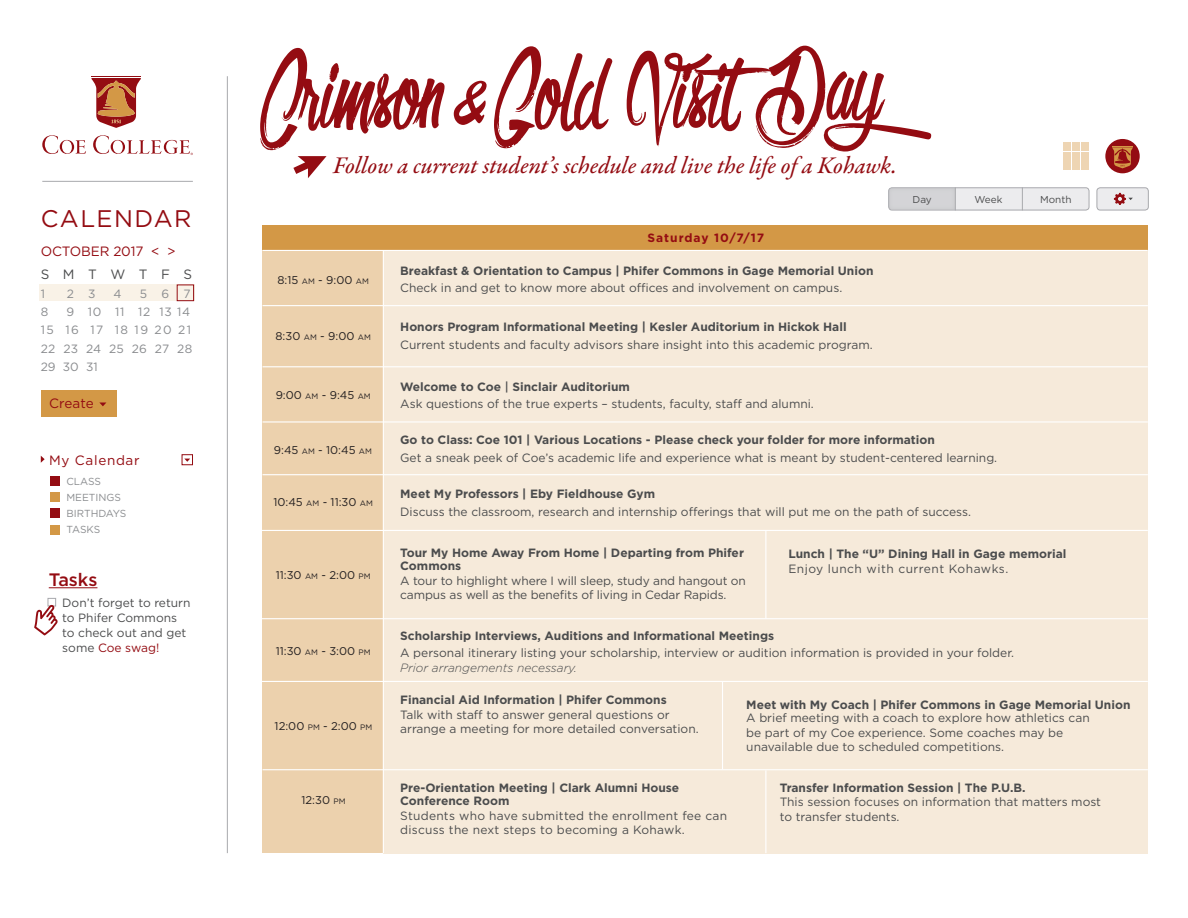
<style>
.page{position:relative;width:1188px;height:918px;background:#fff}
.page>*{position:absolute;margin:0;border:0;box-sizing:border-box;transform-origin:0 0}
.t1{font:139.5px "Olympic Branding";color:#940c12}
.t2{font:24.15px "Garamond Premr Pro Med It";letter-spacing:-.005em;color:#940c12}
.t3{font:24px "Gotham";letter-spacing:.06em;color:#940c12}
.t4{font:500 18px "Gotham";color:#940c12}
.t5{font:13.5px "Gotham";color:#940c12}
.t6{font:13.5px "Gotham";letter-spacing:.05em;color:#940c12}
.t7{font:13.5px "Gotham";color:#4b4c4d}
.t8{font:12px/14.4px "Gotham";color:#4b4c4d}
.t9{font:700 12px/13.5px "Gotham";color:#4b4c4d}
.t10{font:12px/14.4px "Gotham";letter-spacing:.02em;color:#4b4c4d}
.t11{font:12px "Gotham";letter-spacing:.04em;color:#4b4c4d}
.t12{font:12px "Gotham";letter-spacing:.06em;color:#8a8c8f}
.t13{font:700 12px "Gotham";letter-spacing:.08em;color:#940c12}
.t14{font:12px "Gotham";letter-spacing:.12em;color:#8a8c8f}
.t15{font:12px "Gotham";letter-spacing:.02em;color:#8a8c8f}
.t16{font:11.25px "Gotham";color:#231f20}
.t17{font:10.2px "Gotham";color:#8a8c8f}
.t18{font:10.05px "Gotham";color:#4b4c4d}
.s1{color:#940c12}
.s2{font-family:"Brush Script";font-size:67.5px}
.s3{font-size:7.8px}
.s4{font-weight:700}
.s5{font-weight:500}
.s6{font-weight:300;font-style:italic}
</style>
<div class="page">
<div style="left:384px;top:250px;width:764px;height:603px;background:#f6eada"></div>
<div style="left:263px;top:225px;width:885px;height:25px;background:#d39846"></div>
<hr style="left:227px;top:76px;width:1px;height:777px;background:#a8a9ad">
<svg style="left:42px;top:135px;width:44px;height:19px"></svg>
<hr style="left:91px;top:76px;width:50px;height:1px;background:#940c12">
<svg style="left:91px;top:78px;width:50px;height:50px"></svg>
<svg style="left:93px;top:135px;width:100px;height:20px"></svg>
<hr style="left:42px;top:181px;width:151px;height:1px;background:#a8a9ad">
<div style="left:263px;top:250px;width:120px;height:603px;background:#ecd1ad"></div>
<svg style="left:293px;top:156px;width:34px;height:22px"></svg>
<hr style="left:263px;top:305px;width:885px;height:1px;background:#fff">
<hr style="left:263px;top:366px;width:885px;height:1px;background:#fff">
<hr style="left:263px;top:250px;width:885px;height:1px;background:#fff">
<hr style="left:263px;top:421px;width:885px;height:2px;background:#fff">
<hr style="left:263px;top:474px;width:885px;height:1px;background:#fff">
<hr style="left:261px;top:530px;width:887px;height:1px;background:#fff">
<hr style="left:261px;top:681px;width:887px;height:1px;background:#fff">
<hr style="left:261px;top:618px;width:887px;height:1px;background:#fff">
<hr style="left:765px;top:530px;width:1px;height:89px;background:#fff">
<hr style="left:765px;top:770px;width:1px;height:83px;background:#fff">
<hr style="left:722px;top:681px;width:1px;height:88px;background:#fff">
<div style="left:889px;top:188px;width:200px;height:22px;background:#ececee;border-radius:3px"></div>
<div style="left:888px;top:187px;width:201px;height:23px;border:1px solid #a8a9ad;border-radius:3px"></div>
<div style="left:1097px;top:188px;width:51px;height:22px;background:#ececee;border-radius:3px"></div>
<div style="left:1097px;top:187px;width:52px;height:23px;border:1px solid #a8a9ad;border-radius:3px"></div>
<svg style="left:889px;top:187px;width:67px;height:23px;background:#cfd0d3"></svg>
<svg style="left:1022px;top:187px;width:1px;height:23px"></svg>
<svg style="left:1114px;top:193px;width:19px;height:12px"></svg>
<div style="left:1105px;top:139px;width:35px;height:34px;background:#940c12;border-radius:50%"></div>
<div style="left:1063px;top:142px;width:7px;height:9px;background:#eed5b3"></div>
<div style="left:1081px;top:142px;width:8px;height:9px;background:#eed5b3"></div>
<div style="left:1072px;top:142px;width:8px;height:9px;background:#eed5b3"></div>
<div style="left:1063px;top:152px;width:7px;height:8px;background:#eed5b3"></div>
<div style="left:1081px;top:152px;width:8px;height:8px;background:#eed5b3"></div>
<div style="left:1072px;top:152px;width:8px;height:8px;background:#eed5b3"></div>
<div style="left:1063px;top:162px;width:7px;height:8px;background:#eed5b3"></div>
<div style="left:1081px;top:162px;width:8px;height:8px;background:#eed5b3"></div>
<div style="left:1072px;top:162px;width:8px;height:8px;background:#eed5b3"></div>
<svg style="left:1112px;top:147px;width:21px;height:21px"></svg>
<div style="left:40px;top:285px;width:155px;height:16px;background:#f9f2e7"></div>
<div style="left:177px;top:285px;width:17px;height:16px;border:1px solid #940c12"></div>
<div style="left:41px;top:390px;width:76px;height:27px;background:#d39846"></div>
<svg style="left:100px;top:403px;width:6px;height:3px"></svg>
<svg style="left:41px;top:456px;width:4px;height:7px"></svg>
<svg style="left:184px;top:459px;width:6px;height:3px"></svg>
<div style="left:182px;top:454px;width:11px;height:11px;border:1px solid #940c12"></div>
<div style="left:51px;top:476px;width:9px;height:10px;background:#940c12"></div>
<div style="left:51px;top:509px;width:9px;height:9px;background:#940c12"></div>
<div style="left:51px;top:492px;width:9px;height:10px;background:#d39846"></div>
<div style="left:51px;top:525px;width:9px;height:9px;background:#d39846"></div>
<hr style="left:49px;top:587px;width:48px;height:1px;background:#940c12">
<div style="left:48px;top:598px;width:8px;height:8px;border:1px solid #a8a9ad"></div>
<svg style="left:34px;top:605px;width:24px;height:30px"></svg>
<hr style="left:263px;top:769px;width:885px;height:1px;background:#fff">
<p class="t3" style="left:41px;top:203px;width:152px">CALENDAR</p>
<p class="t5" style="left:41px;top:243px;width:136px">OCTOBER 2017 &lt; &gt;</p>
<p class="t7" style="left:41px;top:266px;width:153px">S M T W T F S</p>
<p class="t12" style="left:41px;top:286px;width:6px">1</p>
<p class="t12" style="left:67px;top:286px;width:30px">2 3</p>
<p class="t12" style="left:114px;top:286px;width:10px">4</p>
<p class="t12" style="left:140px;top:286px;width:53px">5 6 7</p>
<p class="t12" style="left:41px;top:304px;width:9px">8</p>
<p class="t12" style="left:66px;top:304px;width:125px">9 10 11 12 13 14</p>
<p class="t14" style="left:41px;top:322px;width:152px">15 16 17 18 19 20 21</p>
<p class="t15" style="left:41px;top:341px;width:153px">22 23 24 25 26 27 28</p>
<p class="t12" style="left:41px;top:359px;width:58px">29 30 31</p>
<p class="t5" style="left:49px;top:394px;width:46px">Create</p>
<p class="t6" style="left:49px;top:452px;width:92px">My Calendar</p>
<p class="t17" style="left:66px;top:475px;width:36px">CLASS</p>
<p class="t17" style="left:66px;top:507px;width:61px">BIRTHDAYS</p>
<p class="t17" style="left:66px;top:491px;width:56px">MEETINGS</p>
<p class="t17" style="left:66px;top:523px;width:35px">TASKS</p>
<p class="t4" style="left:49px;top:568px;width:50px">Tasks</p>
<p class="t8" style="left:62px;top:595px;width:130px;line-height:15px">Don’t forget to return to Phifer Commons to check out and get some <span class="s1">Coe swag!</span></p>
<p class="t1" style="left:261px;top:32px;width:703px">Crimson<span class="s2">&amp;</span> Gold Visit Day</p>
<p class="t2" style="left:333px;top:150px;width:565px">Follow a current student’s schedule and live the life of a Kohawk.</p>
<p class="t16" style="left:278px;top:272px;width:93px">8:15 <span class="s3">AM</span> - 9:00 <span class="s3">AM</span></p>
<p class="t16" style="left:276px;top:329px;width:97px">8:30 <span class="s3">AM</span> - 9:00 <span class="s3">AM</span></p>
<p class="t16" style="left:276px;top:388px;width:97px">9:00 <span class="s3">AM</span> - 9:45 <span class="s3">AM</span></p>
<p class="t16" style="left:274px;top:443px;width:100px">9:45 <span class="s3">AM</span> - 10:45 <span class="s3">AM</span></p>
<p class="t16" style="left:274px;top:495px;width:101px">10:45 <span class="s3">AM</span> - 11:30 <span class="s3">AM</span></p>
<p class="t16" style="left:276px;top:567px;width:96px">11:30 <span class="s3">AM</span> - 2:00 <span class="s3">PM</span></p>
<p class="t16" style="left:276px;top:643px;width:96px">11:30 <span class="s3">AM</span> - 3:00 <span class="s3">PM</span></p>
<p class="t16" style="left:275px;top:719px;width:99px">12:00 <span class="s3">PM</span> - 2:00 <span class="s3">PM</span></p>
<p class="t16" style="left:301px;top:793px;width:46px">12:30 <span class="s3">PM</span></p>
<p class="t13" style="left:648px;top:229px;width:118px">Saturday 10/7/17</p>
<p class="t18" style="left:913px;top:193px;width:21px">Day</p>
<p class="t18" style="left:975px;top:193px;width:29px">Week</p>
<p class="t18" style="left:1040px;top:193px;width:33px">Month</p>
<p class="t9" style="left:400px;top:264px;width:475px">Breakfast &amp; Orientation to Campus | Phifer Commons in Gage Memorial Union</p>
<p class="t8" style="left:400px;top:281px;width:444px">Check in and get to know more about offices and involvement on campus.</p>
<p class="t8" style="left:400px;top:318px;width:474px;line-height:17.4px"><span class="s4">Honors Program Informational Meeting | Kesler Auditorium in Hickok Hall<br></span>Current students and faculty advisors share insight into this academic program.</p>
<p class="t8" style="left:400px;top:378px;width:415px;line-height:17.4px"><span class="s4">Welcome to Coe</span> <span class="s5">|</span> <span class="s4">Sinclair Auditorium<br></span>Ask questions of the true experts – students, faculty, staff and alumni.</p>
<p class="t9" style="left:400px;top:433px;width:536px">Go to Class: Coe 101 | Various Locations - Please check your folder for more information</p>
<p class="t8" style="left:400px;top:450px;width:599px">Get a sneak peek of Coe’s academic life and experience what is meant by student-centered learning.</p>
<p class="t9" style="left:400px;top:487px;width:256px">Meet My Professors | Eby Fieldhouse Gym</p>
<p class="t8" style="left:400px;top:504px;width:572px">Discuss the classroom, research and internship offerings that will put me on the path of success.</p>
<p class="t9" style="left:400px;top:546px;width:345px">Tour My Home Away From Home | Departing from Phifer<br>Commons</p>
<p class="t8" style="left:400px;top:573px;width:347px">A tour to highlight where I will sleep, study and hangout on campus as well as the benefits of living in Cedar Rapids.</p>
<p class="t9" style="left:788px;top:547px;width:280px">Lunch | The “U” Dining Hall in Gage memorial</p>
<p class="t11" style="left:788px;top:561px;width:221px">Enjoy lunch with current Kohawks.</p>
<p class="t9" style="left:400px;top:629px;width:375px">Scholarship Interviews, Auditions and Informational Meetings</p>
<p class="t8" style="left:400px;top:645px;width:615px;line-height:15px">A personal itinerary listing your scholarship, interview or audition information is provided in your folder.<br><span class="s6">Prior arrangements necessary.</span></p>
<p class="t9" style="left:400px;top:693px;width:268px">Financial Aid Information | Phifer Commons</p>
<p class="t8" style="left:400px;top:707px;width:300px">Talk with staff to answer general questions or arrange a meeting for more detailed conversation.</p>
<p class="t9" style="left:400px;top:781px;width:281px">Pre-Orientation Meeting | Clark Alumni House<br>Conference Room</p>
<p class="t10" style="left:400px;top:808px;width:328px">Students who have submitted the enrollment fee can discuss the next steps to becoming a Kohawk.</p>
<p class="t9" style="left:746px;top:698px;width:386px">Meet with My Coach | Phifer Commons in Gage Memorial Union</p>
<p class="t8" style="left:746px;top:711px;width:345px">A brief meeting with a coach to explore how athletics can be part of my Coe experience. Some coaches may be unavailable due to scheduled competitions.</p>
<p class="t9" style="left:780px;top:781px;width:247px">Transfer Information Session | The P.U.B.</p>
<p class="t8" style="left:780px;top:794px;width:323px">This session focuses on information that matters most to transfer students.</p>
</div>
